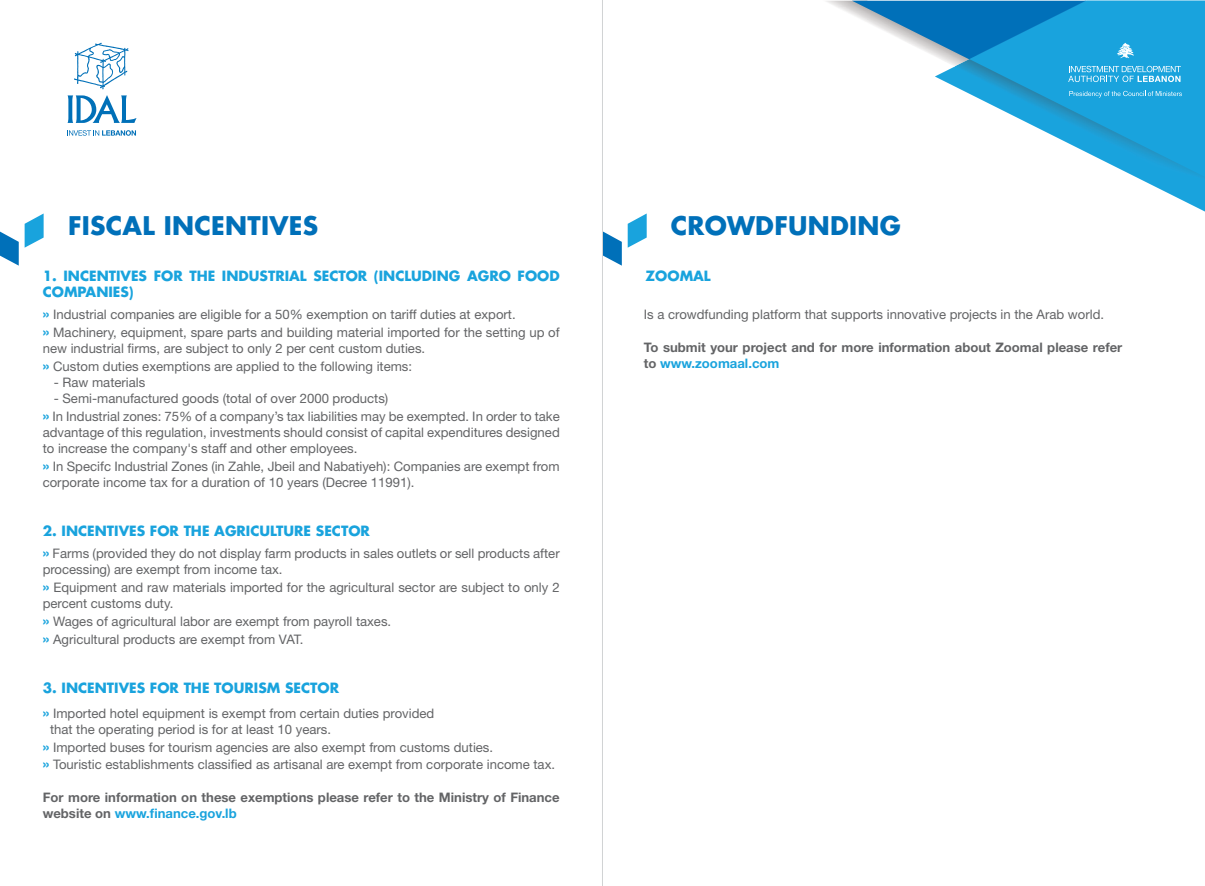
<style>
.page{position:relative;width:1205px;height:886px;background:#fff}
.page>*{position:absolute;margin:0;border:0;box-sizing:border-box;transform-origin:0 0}
.t1{font:700 25px "Futura Std";letter-spacing:.01em;color:#0070b9}
.t2{font:700 13.75px/16.2px "Futura Std";color:#19a3dd}
.t3{font:13.12px/16.2px "Helvetica Neue LT Std";color:#636466}
.t4{font:700 13.12px/16.2px "Helvetica Neue LT Std";color:#636466}
.s1{font-weight:700;font-size:15px;color:#19a3dd}
.s2{color:#19a3dd}
</style>
<div class="page">
<svg style="left:25px;top:213px;width:19px;height:35px"></svg>
<svg style="left:0;top:232px;width:19px;height:34px"></svg>
<svg style="left:628px;top:213px;width:19px;height:35px"></svg>
<svg style="left:603px;top:231px;width:19px;height:35px"></svg>
<svg style="left:68px;top:95px;width:69px;height:28px"></svg>
<svg style="left:67px;top:130px;width:69px;height:6px"></svg>
<svg style="left:74px;top:43px;width:55px;height:46px"></svg>
<svg style="left:1142px;top:180px;width:63px;height:32px"></svg>
<img style="left:1136px;top:177px;width:69px;height:3px">
<svg style="left:852px;top:1px;width:353px;height:176px"></svg>
<hr style="left:602px;top:0;width:1px;height:886px;background:#d1d3d4">
<h1 class="t1" style="left:68px;top:209px;width:252px">FISCAL INCENTIVES</h1>
<h1 class="t1" style="left:671px;top:209px;width:232px">CROWDFUNDING</h1>
<p class="t2" style="left:43px;top:267px;width:518px">1. INCENTIVES FOR THE INDUSTRIAL SECTOR (INCLUDING AGRO FOOD<br>COMPANIES)</p>
<p class="t3" style="left:43px;top:306px;width:518px;line-height:17.5px"><span class="s1">»</span> Industrial companies are eligible for a 50% exemption on tariff duties at export.<br><span class="s1">»</span> Machinery, equipment, spare parts and building material imported for the setting up of</p>
<p class="t3" style="left:43px;top:339px;width:384px;line-height:17.5px">new industrial firms, are subject to only 2 per cent custom duties. <span class="s1">»</span> Custom duties exemptions are applied to the following items:</p>
<p class="t3" style="left:54px;top:374px;width:93px">- Raw materials</p>
<p class="t3" style="left:43px;top:389px;width:518px;line-height:17.5px;text-indent:11px">- Semi-manufactured goods (total of over 2000 products)<br><span class="s1">»</span> In Industrial zones: 75% of a company’s tax liabilities may be exempted. In order to take</p>
<p class="t3" style="left:43px;top:424px;width:518px">advantage of this regulation, investments should consist of capital expenditures designed to increase the company's staff and other employees.</p>
<p class="t3" style="left:43px;top:457px;width:518px"><span class="s1">»</span> In Specifc Industrial Zones (in Zahle, Jbeil and Nabatiyeh): Companies are exempt from corporate income tax for a duration of 10 years (Decree 11991).</p>
<p class="t2" style="left:43px;top:522px;width:329px">2. INCENTIVES FOR THE AGRICULTURE SECTOR</p>
<p class="t3" style="left:43px;top:545px;width:518px"><span class="s1">»</span> Farms (provided they do not display farm products in sales outlets or sell products after processing) are exempt from income tax.</p>
<p class="t3" style="left:43px;top:579px;width:518px"><span class="s1">»</span> Equipment and raw materials imported for the agricultural sector are subject to only 2 percent customs duty.</p>
<p class="t3" style="left:43px;top:611px;width:350px;line-height:18.8px"><span class="s1">»</span> Wages of agricultural labor are exempt from payroll taxes. <span class="s1">»</span> Agricultural products are exempt from VAT.</p>
<p class="t2" style="left:43px;top:680px;width:298px">3. INCENTIVES FOR THE TOURISM SECTOR</p>
<p class="t3" style="left:50px;top:705px;width:386px;text-indent:-7px"><span class="s1">»</span> Imported hotel equipment is exempt from certain duties provided that the operating period is for at least 10 years.</p>
<p class="t3" style="left:43px;top:738px;width:514px;line-height:17.5px"><span class="s1">»</span> Imported buses for tourism agencies are also exempt from customs duties.<br><span class="s1">»</span> Touristic establishments classified as artisanal are exempt from corporate income tax.</p>
<p class="t4" style="left:43px;top:789px;width:518px">For more information on these exemptions please refer to the Ministry of Finance website on <span class="s2">www.finance.gov.lb</span></p>
<p class="t2" style="left:645px;top:267px;width:67px">ZOOMAL</p>
<p class="t3" style="left:644px;top:306px;width:462px">Is a crowdfunding platform that supports innovative projects in the Arab world.</p>
<p class="t4" style="left:644px;top:339px;width:480px">To submit your project and for more information about Zoomal please refer to <span class="s2">www.zoomaal.com</span></p>
</div>
